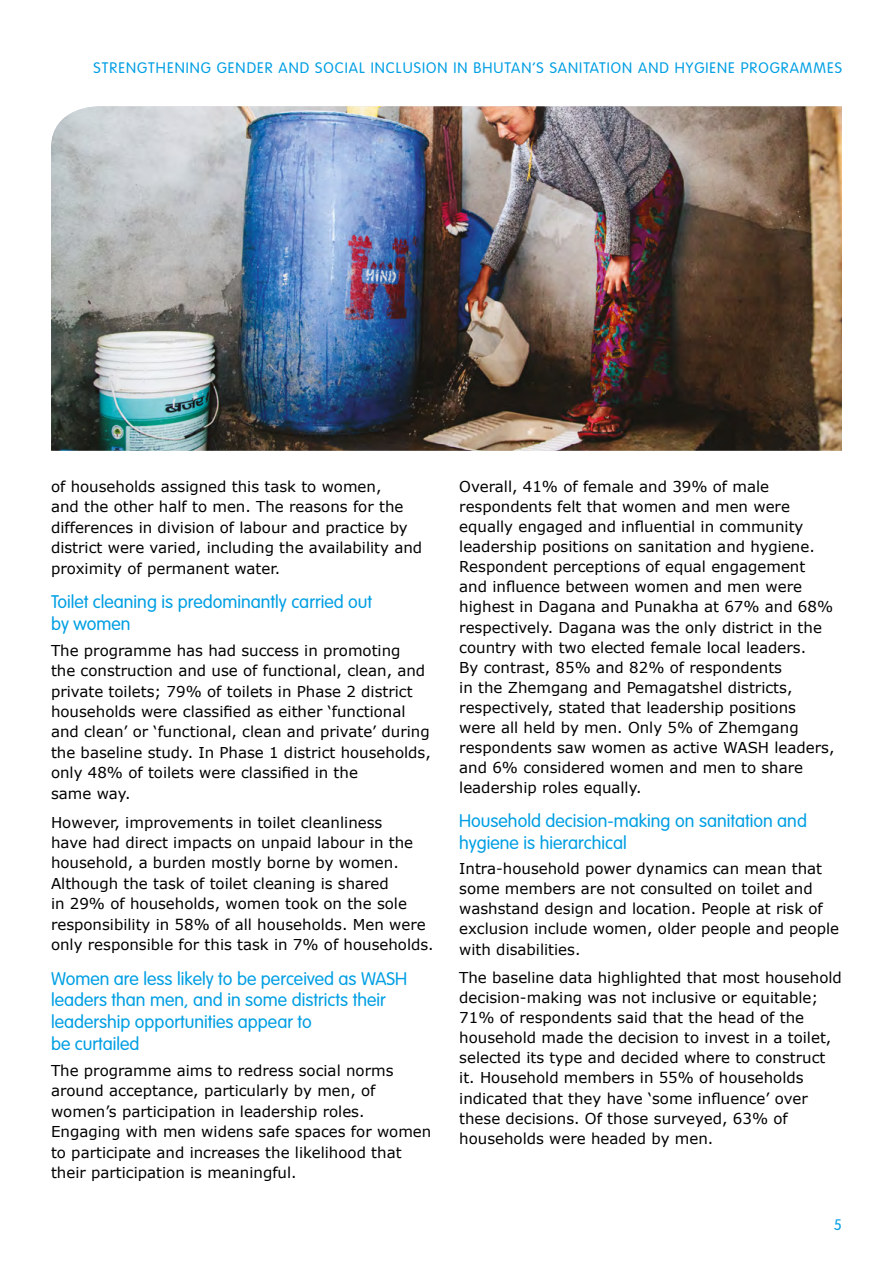
<style>
.page{position:relative;width:893px;height:1263px;background:#fff}
.page>*{position:absolute;margin:0;border:0;box-sizing:border-box;transform-origin:0 0}
.t1{font:300 18px/21.9px "VAG Rounded Std";color:#009fe3}
.t2{font:15px/20.1px "Verdana";color:#000}
.t3{font:300 15px "VAG Rounded Std";letter-spacing:.07em;color:#009fe3}
</style>
<div class="page">
<img style="left:51px;top:106px;width:791px;height:345px">
<p class="t3" style="left:94px;top:59px;width:750px">STRENGTHENING GENDER AND SOCIAL INCLUSION IN BHUTAN’S SANITATION AND HYGIENE PROGRAMMES</p>
<p class="t2" style="left:51px;top:477px;width:373px">of households assigned this task to women,<br>and the other half to men. The reasons for the differences in division of labour and practice by district were varied, including the availability and proximity of permanent water.</p>
<p class="t1" style="left:51px;top:592px;width:323px">Toilet cleaning is predominantly carried out by women</p>
<p class="t2" style="left:51px;top:640px;width:381px">The programme has had success in promoting<br>the construction and use of functional, clean, and private toilets; 79% of toilets in Phase 2 district households were classified as either ‘functional and clean’ or ‘functional, clean and private’ during the baseline study. In Phase 1 district households, only 48% of toilets were classified in the<br>same way.</p>
<p class="t2" style="left:51px;top:812px;width:384px">However, improvements in toilet cleanliness<br>have had direct impacts on unpaid labour in the household, a burden mostly borne by women.<br>Although the task of toilet cleaning is shared<br>in 29% of households, women took on the sole responsibility in 58% of all households. Men were only responsible for this task in 7% of households.</p>
<p class="t1" style="left:51px;top:968px;width:358px">Women are less likely to be perceived as WASH leaders than men, and in some districts their leadership opportunities appear to<br>be curtailed</p>
<p class="t2" style="left:51px;top:1060px;width:382px">The programme aims to redress social norms around acceptance, particularly by men, of women’s participation in leadership roles.<br>Engaging with men widens safe spaces for women to participate and increases the likelihood that their participation is meaningful.</p>
<p class="t2" style="left:459px;top:477px;width:377px">Overall, 41% of female and 39% of male respondents felt that women and men were equally engaged and influential in community leadership positions on sanitation and hygiene.<br>Respondent perceptions of equal engagement and influence between women and men were highest in Dagana and Punakha at 67% and 68% respectively. Dagana was the only district in the country with two elected female local leaders.<br>By contrast, 85% and 82% of respondents<br>in the Zhemgang and Pemagatshel districts, respectively, stated that leadership positions were all held by men. Only 5% of Zhemgang respondents saw women as active WASH leaders, and 6% considered women and men to share leadership roles equally.</p>
<p class="t1" style="left:459px;top:811px;width:349px">Household decision-making on sanitation and hygiene is hierarchical</p>
<p class="t2" style="left:459px;top:859px;width:381px">Intra-household power dynamics can mean that some members are not consulted on toilet and washstand design and location. People at risk of exclusion include women, older people and people with disabilities.</p>
<p class="t2" style="left:459px;top:968px;width:384px">The baseline data highlighted that most household decision-making was not inclusive or equitable; 71% of respondents said that the head of the household made the decision to invest in a toilet, selected its type and decided where to construct it. Household members in 55% of households indicated that they have ‘some influence’ over these decisions. Of those surveyed, 63% of households were headed by men.</p>
<p class="t3" style="left:834px;top:1216px;width:10px">5</p>
</div>
